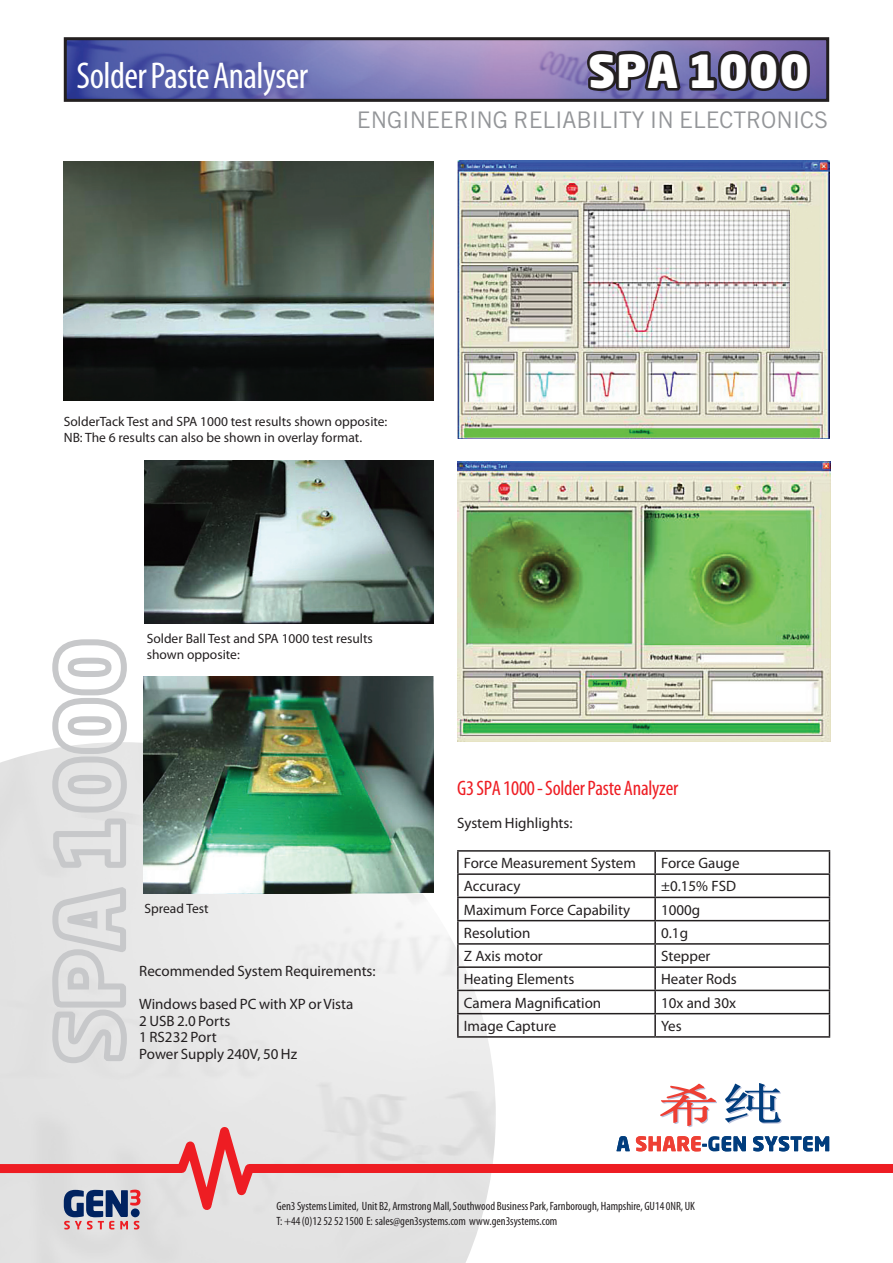
<style>
.page{position:relative;width:893px;height:1263px;background:#fff}
.page>*{position:absolute;margin:0;border:0;box-sizing:border-box;transform-origin:0 0}
.t1{font:900 45px "Neo Sans Std";letter-spacing:.01em;color:#fff}
.Head_28pt_B{font:condensed 37.5px "Myriad Pro";letter-spacing:-.015em;color:#fff}
.t2{font:22.8px "Trade Gothic";letter-spacing:-.005em;color:#939598}
.Head_14pt_B{font:condensed 21px "Myriad Pro";letter-spacing:-.01em;color:#ee1d23}
.Head_14pt_B-2{font:15px "Myriad Pro";color:#231f20}
.t3{font:13.5px/16.2px "Myriad Pro";color:#231f20}
.Head_14pt_B-3{font:condensed 12px "Myriad Pro";color:#231f20}
</style>
<div class="page">
<img style="left:0;top:742px;width:496px;height:521px">
<svg style="left:49px;top:886px;width:81px;height:180px;background:#dadadb"></svg>
<svg style="left:49px;top:639px;width:81px;height:232px"></svg>
<svg style="left:0;top:1096px;width:893px;height:145px"></svg>
<img style="left:68px;top:41px;width:757px;height:57px">
<div style="left:64px;top:37px;width:765px;height:65px;border:3px solid #231f20"></div>
<svg style="left:584px;top:47px;width:229px;height:48px;background:#4b4666"></svg>
<hr style="left:457px;top:850px;width:198px;height:2px;background:#231f20">
<hr style="left:457px;top:852px;width:2px;height:21px;background:#231f20">
<hr style="left:655px;top:850px;width:175px;height:2px;background:#231f20">
<hr style="left:654px;top:852px;width:2px;height:21px;background:#231f20">
<hr style="left:457px;top:873px;width:198px;height:2px;background:#231f20">
<hr style="left:457px;top:875px;width:2px;height:22px;background:#231f20">
<hr style="left:655px;top:873px;width:175px;height:2px;background:#231f20">
<hr style="left:654px;top:875px;width:2px;height:22px;background:#231f20">
<hr style="left:457px;top:897px;width:198px;height:1px;background:#231f20">
<hr style="left:457px;top:898px;width:2px;height:22px;background:#231f20">
<hr style="left:655px;top:897px;width:175px;height:1px;background:#231f20">
<hr style="left:654px;top:898px;width:2px;height:22px;background:#231f20">
<hr style="left:457px;top:920px;width:198px;height:1px;background:#231f20">
<hr style="left:457px;top:921px;width:2px;height:22px;background:#231f20">
<hr style="left:655px;top:920px;width:175px;height:1px;background:#231f20">
<hr style="left:654px;top:921px;width:2px;height:22px;background:#231f20">
<hr style="left:457px;top:943px;width:198px;height:2px;background:#231f20">
<hr style="left:457px;top:945px;width:2px;height:21px;background:#231f20">
<hr style="left:655px;top:943px;width:175px;height:2px;background:#231f20">
<hr style="left:654px;top:945px;width:2px;height:21px;background:#231f20">
<hr style="left:457px;top:966px;width:198px;height:2px;background:#231f20">
<hr style="left:457px;top:968px;width:2px;height:22px;background:#231f20">
<hr style="left:655px;top:966px;width:175px;height:2px;background:#231f20">
<hr style="left:654px;top:968px;width:2px;height:22px;background:#231f20">
<hr style="left:457px;top:990px;width:198px;height:1px;background:#231f20">
<hr style="left:457px;top:991px;width:2px;height:22px;background:#231f20">
<hr style="left:655px;top:990px;width:175px;height:1px;background:#231f20">
<hr style="left:654px;top:991px;width:2px;height:22px;background:#231f20">
<hr style="left:457px;top:1013px;width:198px;height:1px;background:#231f20">
<hr style="left:457px;top:1014px;width:2px;height:22px;background:#231f20">
<hr style="left:655px;top:1013px;width:175px;height:1px;background:#231f20">
<hr style="left:654px;top:1014px;width:2px;height:22px;background:#231f20">
<svg style="left:829px;top:852px;width:1px;height:184px"></svg>
<hr style="left:457px;top:1036px;width:198px;height:2px;background:#231f20">
<hr style="left:655px;top:1036px;width:175px;height:2px;background:#231f20">
<svg style="left:660px;top:1083px;width:57px;height:44px"></svg>
<svg style="left:725px;top:1083px;width:57px;height:41px"></svg>
<svg style="left:617px;top:1136px;width:13px;height:15px"></svg>
<svg style="left:636px;top:1136px;width:110px;height:15px"></svg>
<svg style="left:753px;top:1136px;width:76px;height:15px"></svg>
<img style="left:64px;top:161px;width:370px;height:239px">
<img style="left:144px;top:461px;width:290px;height:163px">
<img style="left:144px;top:676px;width:290px;height:217px">
<img style="left:457px;top:160px;width:372px;height:278px">
<img style="left:457px;top:461px;width:374px;height:280px">
<p class="Head_28pt_B" style="left:77px;top:53px;width:233px">Solder Paste Analyser</p>
<p class="t1" style="left:588px;top:41px;width:223px">SPA 1000</p>
<p class="t2" style="left:357px;top:106px;width:473px">ENGINEERING RELIABILITY IN ELECTRONICS</p>
<p class="t3" style="left:64px;top:413px;width:325px">SolderTack Test and SPA 1000 test results shown opposite:</p>
<p class="t3" style="left:64px;top:430px;width:300px">NB: The 6 results can also be shown in overlay format.</p>
<p class="t3" style="left:147px;top:630px;width:228px">Solder Ball Test and SPA 1000 test results shown opposite:</p>
<p class="t3" style="left:145px;top:901px;width:66px">Spread Test</p>
<p class="Head_14pt_B-2" style="left:139px;top:963px;width:238px">Recommended System Requirements:</p>
<p class="Head_14pt_B-2" style="left:139px;top:996px;width:216px">Windows based PC with XP or Vista</p>
<p class="Head_14pt_B-2" style="left:139px;top:1012px;width:93px">2 USB 2.0 Ports</p>
<p class="Head_14pt_B-2" style="left:139px;top:1029px;width:79px">1 RS232 Port</p>
<p class="Head_14pt_B-2" style="left:139px;top:1045px;width:160px">Power Supply 240V, 50 Hz</p>
<p class="Head_14pt_B" style="left:457px;top:775px;width:223px">G3 SPA 1000 - Solder Paste Analyzer</p>
<p class="Head_14pt_B-2" style="left:457px;top:814px;width:117px">System Highlights:</p>
<p class="Head_14pt_B-2" style="left:464px;top:855px;width:174px">Force Measurement System</p>
<p class="Head_14pt_B-2" style="left:661px;top:855px;width:80px">Force Gauge</p>
<p class="Head_14pt_B-2" style="left:464px;top:878px;width:58px">Accuracy</p>
<p class="Head_14pt_B-2" style="left:661px;top:878px;width:76px">±0.15% FSD</p>
<p class="Head_14pt_B-2" style="left:464px;top:901px;width:168px">Maximum Force Capability</p>
<p class="Head_14pt_B-2" style="left:661px;top:901px;width:41px">1000g</p>
<p class="Head_14pt_B-2" style="left:464px;top:925px;width:68px">Resolution</p>
<p class="Head_14pt_B-2" style="left:661px;top:925px;width:28px">0.1g</p>
<p class="Head_14pt_B-2" style="left:464px;top:948px;width:80px">Z Axis motor</p>
<p class="Head_14pt_B-2" style="left:661px;top:948px;width:51px">Stepper</p>
<p class="Head_14pt_B-2" style="left:464px;top:971px;width:112px">Heating Elements</p>
<p class="Head_14pt_B-2" style="left:661px;top:971px;width:77px">Heater Rods</p>
<p class="Head_14pt_B-2" style="left:464px;top:994px;width:139px">Camera Magnification</p>
<p class="Head_14pt_B-2" style="left:661px;top:994px;width:77px">10x and 30x</p>
<p class="Head_14pt_B-2" style="left:464px;top:1018px;width:94px">Image Capture</p>
<p class="Head_14pt_B-2" style="left:661px;top:1018px;width:22px">Yes</p>
<p class="Head_14pt_B-3" style="left:276px;top:1198px;width:420px">Gen3 Systems Limited, Unit B2, Armstrong Mall, Southwood Business Park, Farnborough, Hampshire, GU14 0NR, UK</p>
<p class="Head_14pt_B-3" style="left:276px;top:1213px;width:282px">T: +44 (0)12 52 52 1500 E: sales@gen3systems.com www.gen3systems.com</p>
</div>
